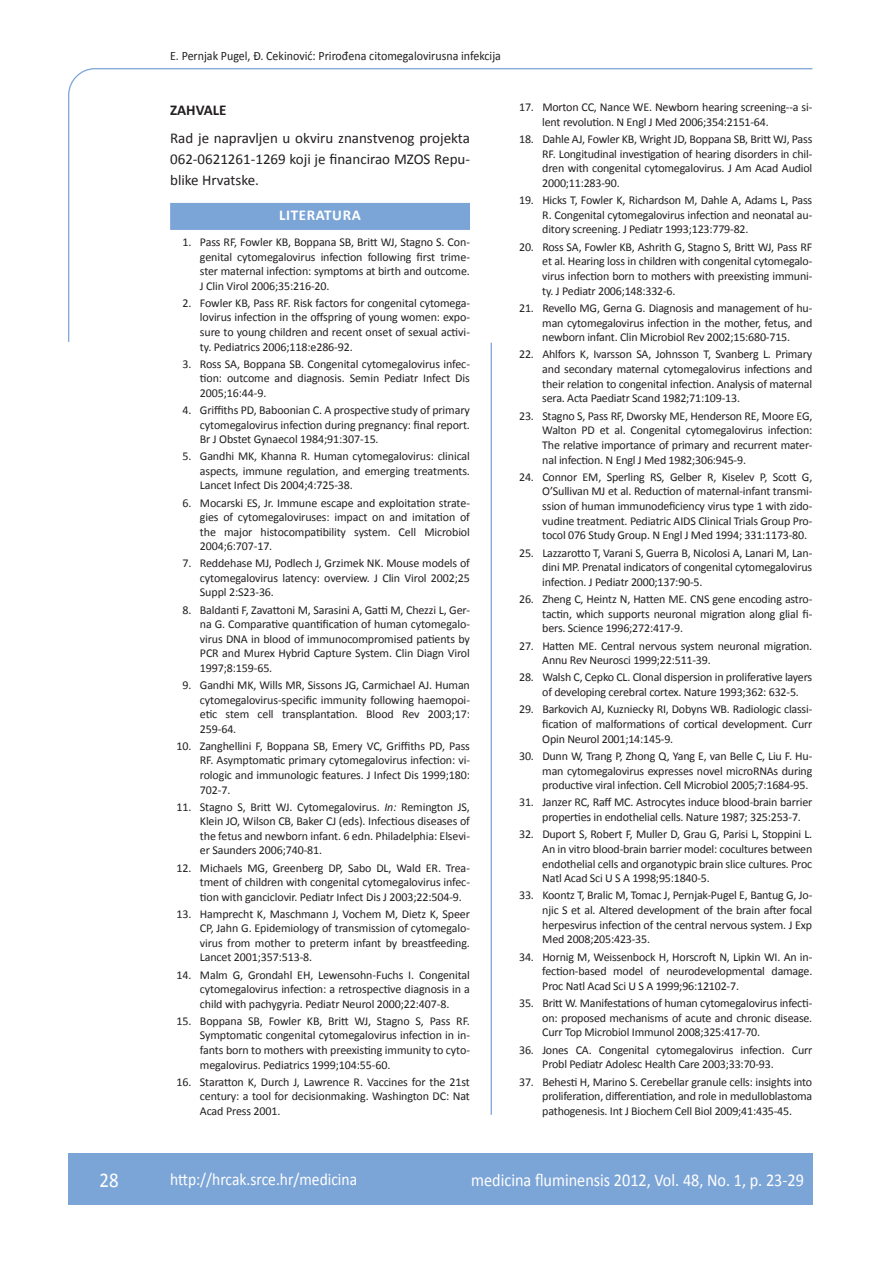
<style>
.page{position:relative;width:889px;height:1268px;background:#fff}
.page>*{position:absolute;margin:0;border:0;box-sizing:border-box;transform-origin:0 0}
.t1{font:21px "Calibri";color:#fff;scale:.9 1}
.t2{font:18px "Calibri";color:#fff;scale:.9 1}
.t3{font:17.25px "Calibri";color:#fff;scale:.9 1}
.osnovni_tekst{font:15px/20.9px "Calibri";color:#231f20;text-align:justify}
.naslov_ruler{font:700 15px "Calibri";letter-spacing:.04em;color:#fff}
.podnaslov{font:700 15px "Calibri";color:#231f20}
.glava{font:12.75px "Calibri";color:#231f20;scale:.94 1}
.literatura{font:12px/14.7px "Calibri";letter-spacing:-.015em;color:#231f20;text-align:justify}
.s1{font-style:italic}
</style>
<div class="page">
<svg style="left:68px;top:68px;width:745px;height:274px"></svg>
<hr style="left:490px;top:342px;width:2px;height:772px;background:#7ca5d7">
<div style="left:68px;top:1152px;width:744px;height:51px;background:#7ca5d7"></div>
<div style="left:170px;top:203px;width:300px;height:27px;background:#7ca5d7"></div>
<p class="glava" style="left:170px;top:47px;width:353px">E. Pernjak Pugel, Đ. Cekinović: Prirođena citomegalovirusna infekcija</p>
<p class="podnaslov" style="left:170px;top:101px;width:58px">ZAHVALE</p>
<p class="osnovni_tekst" style="left:170px;top:127px;width:301px">Rad je napravljen u okviru znanstvenog projekta 062-0621261-1269 koji je financirao MZOS Repu&shy;blike Hrvatske.</p>
<p class="naslov_ruler" style="left:279px;top:206px;width:83px">LITERATURA</p>
<p class="literatura" style="left:200px;top:234px;width:271px;text-indent:-17px">1. Pass RF, Fowler KB, Boppana SB, Britt WJ, Stagno S. Con&shy;genital cytomegalovirus infection following first trime&shy;ster maternal infection: symptoms at birth and outcome.<br>J Clin Virol 2006;35:216-20.</p>
<p class="literatura" style="left:200px;top:295px;width:271px;text-indent:-17px">2. Fowler KB, Pass RF. Risk factors for congenital cytomega&shy;lovirus infection in the offspring of young women: expo&shy;sure to young children and recent onset of sexual activi&shy;ty. Pediatrics 2006;118:e286-92.</p>
<p class="literatura" style="left:200px;top:356px;width:271px;text-indent:-17px">3. Ross SA, Boppana SB. Congenital cytomegalovirus infec&shy;tion: outcome and diagnosis. Semin Pediatr Infect Dis 2005;16:44-9.</p>
<p class="literatura" style="left:200px;top:402px;width:271px;text-indent:-17px">4. Griffiths PD, Baboonian C. A prospective study of primary cytomegalovirus infection during pregnancy: final report.<br>Br J Obstet Gynaecol 1984;91:307-15.</p>
<p class="literatura" style="left:200px;top:448px;width:271px;text-indent:-17px">5. Gandhi MK, Khanna R. Human cytomegalovirus: clinical aspects, immune regulation, and emerging treatments.<br>Lancet Infect Dis 2004;4:725-38.</p>
<p class="literatura" style="left:200px;top:494px;width:271px;text-indent:-17px">6. Mocarski ES, Jr. Immune escape and exploitation strate&shy;gies of cytomegaloviruses: impact on and imitation of the major histocompatibility system. Cell Microbiol 2004;6:707-17.</p>
<p class="literatura" style="left:200px;top:555px;width:271px;text-indent:-17px">7. Reddehase MJ, Podlech J, Grzimek NK. Mouse models of cytomegalovirus latency: overview. J Clin Virol 2002;25<br>Suppl 2:S23-36.</p>
<p class="literatura" style="left:200px;top:601px;width:271px;text-indent:-17px">8. Baldanti F, Zavattoni M, Sarasini A, Gatti M, Chezzi L, Ger&shy;na G. Comparative quantification of human cytomegalo&shy;virus DNA in blood of immunocompromised patients by PCR and Murex Hybrid Capture System. Clin Diagn Virol 1997;8:159-65.</p>
<p class="literatura" style="left:200px;top:677px;width:271px;text-indent:-17px">9. Gandhi MK, Wills MR, Sissons JG, Carmichael AJ. Human cytomegalovirus-specific immunity following haemopoi&shy;etic stem cell transplantation. Blood Rev 2003;17:<br>259-64.</p>
<p class="literatura" style="left:200px;top:737px;width:271px;text-indent:-23px">10. Zanghellini F, Boppana SB, Emery VC, Griffiths PD, Pass RF. Asymptomatic primary cytomegalovirus infection: vi&shy;rologic and immunologic features. J Infect Dis 1999;180:<br>702-7.</p>
<p class="literatura" style="left:200px;top:798px;width:271px;text-indent:-23px">11. Stagno S, Britt WJ. Cytomegalovirus. <span class="s1">In:</span> Remington JS, Klein JO, Wilson CB, Baker CJ (eds). Infectious diseases of the fetus and newborn infant. 6 edn. Philadelphia: Elsevi&shy;er Saunders 2006;740-81.</p>
<p class="literatura" style="left:200px;top:859px;width:271px;text-indent:-23px">12. Michaels MG, Greenberg DP, Sabo DL, Wald ER. Trea&shy;tment of children with congenital cytomegalovirus infec&shy;tion with ganciclovir. Pediatr Infect Dis J 2003;22:504-9.</p>
<p class="literatura" style="left:200px;top:905px;width:271px;text-indent:-23px">13. Hamprecht K, Maschmann J, Vochem M, Dietz K, Speer CP, Jahn G. Epidemiology of transmission of cytomegalo&shy;virus from mother to preterm infant by breastfeeding.<br>Lancet 2001;357:513-8.</p>
<p class="literatura" style="left:200px;top:966px;width:271px;text-indent:-23px">14. Malm G, Grondahl EH, Lewensohn-Fuchs I. Congenital cytomegalovirus infection: a retrospective diagnosis in a child with pachygyria. Pediatr Neurol 2000;22:407-8.</p>
<p class="literatura" style="left:200px;top:1012px;width:271px;text-indent:-23px">15. Boppana SB, Fowler KB, Britt WJ, Stagno S, Pass RF.<br>Symptomatic congenital cytomegalovirus infection in in&shy;fants born to mothers with preexisting immunity to cyto&shy;megalovirus. Pediatrics 1999;104:55-60.</p>
<p class="literatura" style="left:200px;top:1073px;width:271px;text-indent:-23px">16. Staratton K, Durch J, Lawrence R. Vaccines for the 21st century: a tool for decisionmaking. Washington DC: Nat Acad Press 2001.</p>
<p class="literatura" style="left:542px;top:99px;width:271px;text-indent:-23px">17. Morton CC, Nance WE. Newborn hearing screening--a si&shy;lent revolution. N Engl J Med 2006;354:2151-64.</p>
<p class="literatura" style="left:542px;top:131px;width:271px;text-indent:-23px">18. Dahle AJ, Fowler KB, Wright JD, Boppana SB, Britt WJ, Pass RF. Longitudinal investigation of hearing disorders in chil&shy;dren with congenital cytomegalovirus. J Am Acad Audiol 2000;11:283-90.</p>
<p class="literatura" style="left:542px;top:192px;width:271px;text-indent:-23px">19. Hicks T, Fowler K, Richardson M, Dahle A, Adams L, Pass R. Congenital cytomegalovirus infection and neonatal au&shy;ditory screening. J Pediatr 1993;123:779-82.</p>
<p class="literatura" style="left:542px;top:239px;width:271px;text-indent:-23px">20. Ross SA, Fowler KB, Ashrith G, Stagno S, Britt WJ, Pass RF et al. Hearing loss in children with congenital cytomegalo&shy;virus infection born to mothers with preexisting immuni&shy;ty. J Pediatr 2006;148:332-6.</p>
<p class="literatura" style="left:542px;top:300px;width:271px;text-indent:-23px">21. Revello MG, Gerna G. Diagnosis and management of hu&shy;man cytomegalovirus infection in the mother, fetus, and newborn infant. Clin Microbiol Rev 2002;15:680-715.</p>
<p class="literatura" style="left:542px;top:346px;width:271px;text-indent:-23px">22. Ahlfors K, Ivarsson SA, Johnsson T, Svanberg L. Primary and secondary maternal cytomegalovirus infections and their relation to congenital infection. Analysis of maternal sera. Acta Paediatr Scand 1982;71:109-13.</p>
<p class="literatura" style="left:542px;top:407px;width:271px;text-indent:-23px">23. Stagno S, Pass RF, Dworsky ME, Henderson RE, Moore EG, Walton PD et al. Congenital cytomegalovirus infection:<br>The relative importance of primary and recurrent mater&shy;nal infection. N Engl J Med 1982;306:945-9.</p>
<p class="literatura" style="left:542px;top:468px;width:271px;text-indent:-23px">24. Connor EM, Sperling RS, Gelber R, Kiselev P, Scott G, O’Sullivan MJ et al. Reduction of maternal-infant transmi&shy;ssion of human immunodeficiency virus type 1 with zido&shy;vudine treatment. Pediatric AIDS Clinical Trials Group Pro&shy;tocol 076 Study Group. N Engl J Med 1994; 331:1173-80.</p>
<p class="literatura" style="left:542px;top:544px;width:271px;text-indent:-23px">25. Lazzarotto T, Varani S, Guerra B, Nicolosi A, Lanari M, Lan&shy;dini MP. Prenatal indicators of congenital cytomegalovirus infection. J Pediatr 2000;137:90-5.</p>
<p class="literatura" style="left:542px;top:591px;width:271px;text-indent:-23px">26. Zheng C, Heintz N, Hatten ME. CNS gene encoding astro&shy;tactin, which supports neuronal migration along glial fi&shy;bers. Science 1996;272:417-9.</p>
<p class="literatura" style="left:542px;top:637px;width:271px;text-indent:-23px">27. Hatten ME. Central nervous system neuronal migration.<br>Annu Rev Neurosci 1999;22:511-39.</p>
<p class="literatura" style="left:542px;top:669px;width:271px;text-indent:-23px">28. Walsh C, Cepko CL. Clonal dispersion in proliferative layers of developing cerebral cortex. Nature 1993;362: 632-5.</p>
<p class="literatura" style="left:542px;top:701px;width:271px;text-indent:-23px">29. Barkovich AJ, Kuzniecky RI, Dobyns WB. Radiologic classi&shy;fication of malformations of cortical development. Curr Opin Neurol 2001;14:145-9.</p>
<p class="literatura" style="left:542px;top:747px;width:271px;text-indent:-23px">30. Dunn W, Trang P, Zhong Q, Yang E, van Belle C, Liu F. Hu&shy;man cytomegalovirus expresses novel microRNAs during productive viral infection. Cell Microbiol 2005;7:1684-95.</p>
<p class="literatura" style="left:542px;top:794px;width:271px;text-indent:-23px">31. Janzer RC, Raff MC. Astrocytes induce blood-brain barrier properties in endothelial cells. Nature 1987; 325:253-7.</p>
<p class="literatura" style="left:542px;top:826px;width:271px;text-indent:-23px">32. Duport S, Robert F, Muller D, Grau G, Parisi L, Stoppini L.<br>An in vitro blood-brain barrier model: cocultures between endothelial cells and organotypic brain slice cultures. Proc Natl Acad Sci U S A 1998;95:1840-5.</p>
<p class="literatura" style="left:542px;top:887px;width:271px;text-indent:-23px">33. Koontz T, Bralic M, Tomac J, Pernjak-Pugel E, Bantug G, Jo&shy;njic S et al. Altered development of the brain after focal herpesvirus infection of the central nervous system. J Exp Med 2008;205:423-35.</p>
<p class="literatura" style="left:542px;top:948px;width:271px;text-indent:-23px">34. Hornig M, Weissenbock H, Horscroft N, Lipkin WI. An in&shy;fection-based model of neurodevelopmental damage.<br>Proc Natl Acad Sci U S A 1999;96:12102-7.</p>
<p class="literatura" style="left:542px;top:994px;width:271px;text-indent:-23px">35. Britt W. Manifestations of human cytomegalovirus infecti&shy;on: proposed mechanisms of acute and chronic disease.<br>Curr Top Microbiol Immunol 2008;325:417-70.</p>
<p class="literatura" style="left:542px;top:1041px;width:271px;text-indent:-23px">36. Jones CA. Congenital cytomegalovirus infection. Curr<br>Probl Pediatr Adolesc Health Care 2003;33:70-93.</p>
<p class="literatura" style="left:542px;top:1073px;width:271px;text-indent:-23px">37. Behesti H, Marino S. Cerebellar granule cells: insights into proliferation, differentiation, and role in medulloblastoma pathogenesis. Int J Biochem Cell Biol 2009;41:435-45.</p>
<p class="t1" style="left:99px;top:1166px;width:23px">28</p>
<p class="t3" style="left:170px;top:1167px;width:209px">http://hrcak.srce.hr/medicina</p>
<p class="t2" style="left:471px;top:1168px;width:371px">medicina fluminensis 2012, Vol. 48, No. 1, p. 23-29</p>
</div>
